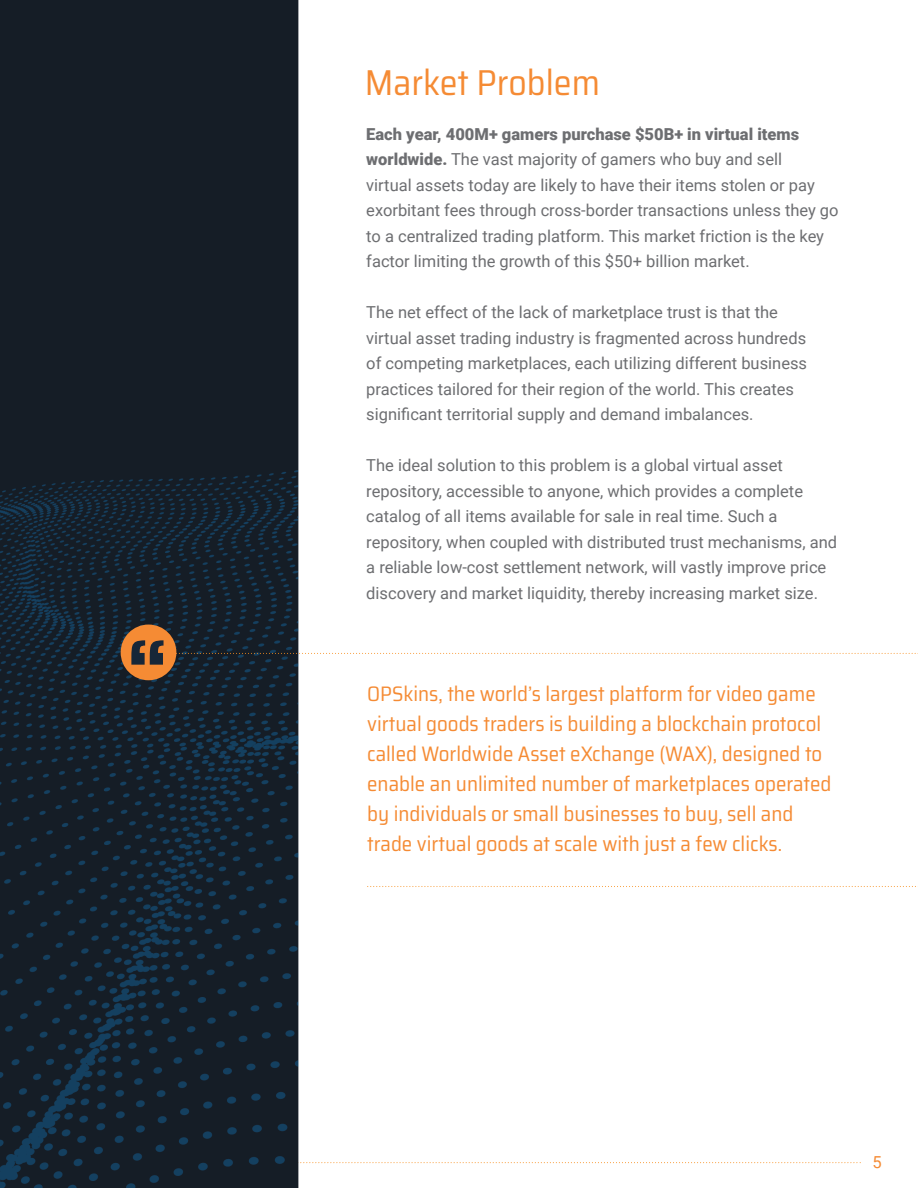
<style>
.page{position:relative;width:918px;height:1188px;background:#fff}
.page>*{position:absolute;margin:0;border:0;box-sizing:border-box;transform-origin:0 0}
.t1{font:700 semi-condensed 90px "Saira";color:#172738}
.t2{font:semi-condensed 36px "Saira";color:#f58b34}
.t3{font:semi-condensed 21px/30px "Saira";color:#f58b34}
.t4{font:16.5px/25.5px "Roboto";color:#6d6e71}
.t5{font:16.5px "Roboto";color:#f58b34}
.s1{font-weight:900}
</style>
<div class="page">
<svg style="left:301px;top:1162px;width:560px;height:1px"></svg>
<img style="left:0;top:0;width:301px;height:1188px">
<svg style="left:176px;top:653px;width:742px;height:1px"></svg>
<svg style="left:368px;top:886px;width:548px;height:1px"></svg>
<div style="left:121px;top:625px;width:55px;height:55px;background:#f58b34;border-radius:50%"></div>
<h1 class="t1" style="left:126px;top:635px;width:44px">“</h1>
<h2 class="t2" style="left:365px;top:68px;width:237px">Market Problem</h2>
<p class="t4" style="left:366px;top:122px;width:474px"><span class="s1">Each year, 400M+ gamers purchase $50B+ in virtual items worldwide.</span> The vast majority of gamers who buy and sell<br>virtual assets today are likely to have their items stolen or pay exorbitant fees through cross-border transactions unless they go to a centralized trading platform. This market friction is the key factor limiting the growth of this $50+ billion market.</p>
<p class="t4" style="left:366px;top:300px;width:442px">The net effect of the lack of marketplace trust is that the virtual asset trading industry is fragmented across hundreds of competing marketplaces, each utilizing different business practices tailored for their region of the world. This creates significant territorial supply and demand imbalances.</p>
<p class="t4" style="left:366px;top:453px;width:472px">The ideal solution to this problem is a global virtual asset repository, accessible to anyone, which provides a complete catalog of all items available for sale in real time. Such a repository, when coupled with distributed trust mechanisms, and a reliable low-cost settlement network, will vastly improve price discovery and market liquidity, thereby increasing market size.</p>
<p class="t3" style="left:367px;top:680px;width:466px">OPSkins, the world’s largest platform for video game virtual goods traders is building a blockchain protocol called Worldwide Asset eXchange (WAX), designed to enable an unlimited number of marketplaces operated by individuals or small businesses to buy, sell and trade virtual goods at scale with just a few clicks.</p>
<p class="t5" style="left:872px;top:1155px;width:11px">5</p>
</div>
